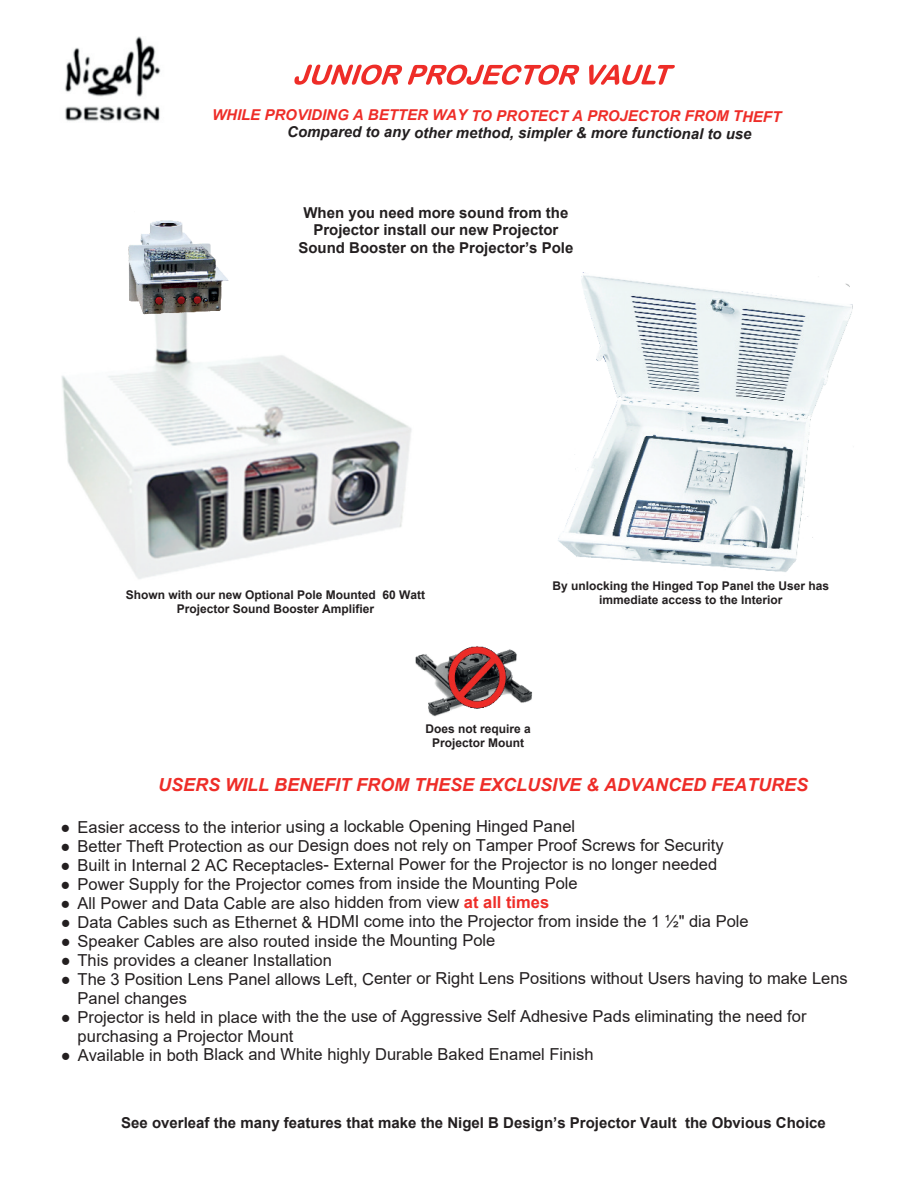
<style>
.page{position:relative;width:918px;height:1188px;background:#fff}
.page>*{position:absolute;margin:0;border:0;box-sizing:border-box;transform-origin:0 0}
.t1{font:italic 700 18px "Arial";color:#ee2d28}
.t2{font:16.5px/19.4px "Arial";color:#231f20}
.t3{font:700 15px/17.2px "Arial";color:#231f20;text-align:center}
.t4{font:italic 700 15px "Arial";color:#ee2d28}
.t5{font:italic 700 15px "Arial";color:#231f20}
.t6{font:700 12px/13.8px "Arial";color:#231f20;text-align:center}
.s1{font-family:"Times New Roman"}
.s2{font-family:"Times New Roman";font-weight:700}
.s3{font-weight:700;color:#ee2d28}
</style>
<div class="page">
<svg style="left:294px;top:65px;width:108px;height:20px"></svg>
<svg style="left:408px;top:65px;width:171px;height:20px"></svg>
<svg style="left:589px;top:65px;width:86px;height:20px"></svg>
<img style="left:415px;top:646px;width:118px;height:71px">
<img style="left:61px;top:337px;width:351px;height:242px">
<img style="left:558px;top:272px;width:295px;height:300px">
<img style="left:128px;top:220px;width:101px;height:117px">
<img style="left:65px;top:36px;width:96px;height:85px">
<p class="t4" style="left:212px;top:110px;width:571px">WHILE PROVIDING A BETTER WAY TO PROTECT A PROJECTOR FROM THEFT</p>
<p class="t5" style="left:287px;top:127px;width:466px">Compared to any other method, simpler &amp; more functional to use</p>
<p class="t3" style="left:298px;top:206px;width:277px">When you need more sound from the<br>Projector install our new Projector<br>Sound Booster on the Projector’s Pole</p>
<p class="t6" style="left:126px;top:589px;width:301px">Shown with our new Optional Pole Mounted 60 Watt<br>Projector Sound Booster Amplifier</p>
<p class="t6" style="left:552px;top:580px;width:278px">By unlocking the Hinged Top Panel the User has immediate access to the Interior</p>
<p class="t6" style="left:426px;top:723px;width:107px">Does not require a<br>Projector Mount</p>
<p class="t1" style="left:158px;top:778px;width:651px">USERS WILL BENEFIT FROM THESE EXCLUSIVE &amp; ADVANCED FEATURES</p>
<p class="t2" style="left:61px;top:819px;width:516px"><span class="s1">●</span> Easier access to the interior using a lockable Opening Hinged Panel</p>
<p class="t2" style="left:61px;top:837px;width:665px"><span class="s1">●</span> Better Theft Protection as our Design does not rely on Tamper Proof Screws for Security</p>
<p class="t2" style="left:61px;top:856px;width:658px"><span class="s1">●</span> Built in Internal 2 AC Receptacles- External Power for the Projector is no longer needed</p>
<p class="t2" style="left:61px;top:876px;width:519px"><span class="s1">●</span> Power Supply for the Projector comes from inside the Mounting Pole</p>
<p class="t2" style="left:61px;top:895px;width:490px"><span class="s2">●</span> All Power and Data Cable are also hidden from view <span class="s3">at all times</span></p>
<p class="t2" style="left:61px;top:913px;width:690px"><span class="s1">●</span> Data Cables such as Ethernet &amp; HDMI come into the Projector from inside the 1 ½" dia Pole</p>
<p class="t2" style="left:61px;top:933px;width:436px"><span class="s1">●</span> Speaker Cables are also routed inside the Mounting Pole</p>
<p class="t2" style="left:61px;top:952px;width:273px"><span class="s1">●</span> This provides a cleaner Installation</p>
<p class="t2" style="left:78px;top:970px;width:772px;text-indent:-17px"><span class="s1">●</span> The 3 Position Lens Panel allows Left, Center or Right Lens Positions without Users having to make Lens<br>Panel changes</p>
<p class="t2" style="left:78px;top:1008px;width:730px;text-indent:-17px"><span class="s1">●</span> Projector is held in place with the the use of Aggressive Self Adhesive Pads eliminating the need for purchasing a Projector Mount</p>
<p class="t2" style="left:61px;top:1046px;width:534px"><span class="s1">●</span> Available in both Black and White highly Durable Baked Enamel Finish</p>
<p class="t3" style="left:121px;top:1115px;width:706px">See overleaf the many features that make the Nigel B Design’s Projector Vault the Obvious Choice</p>
</div>
